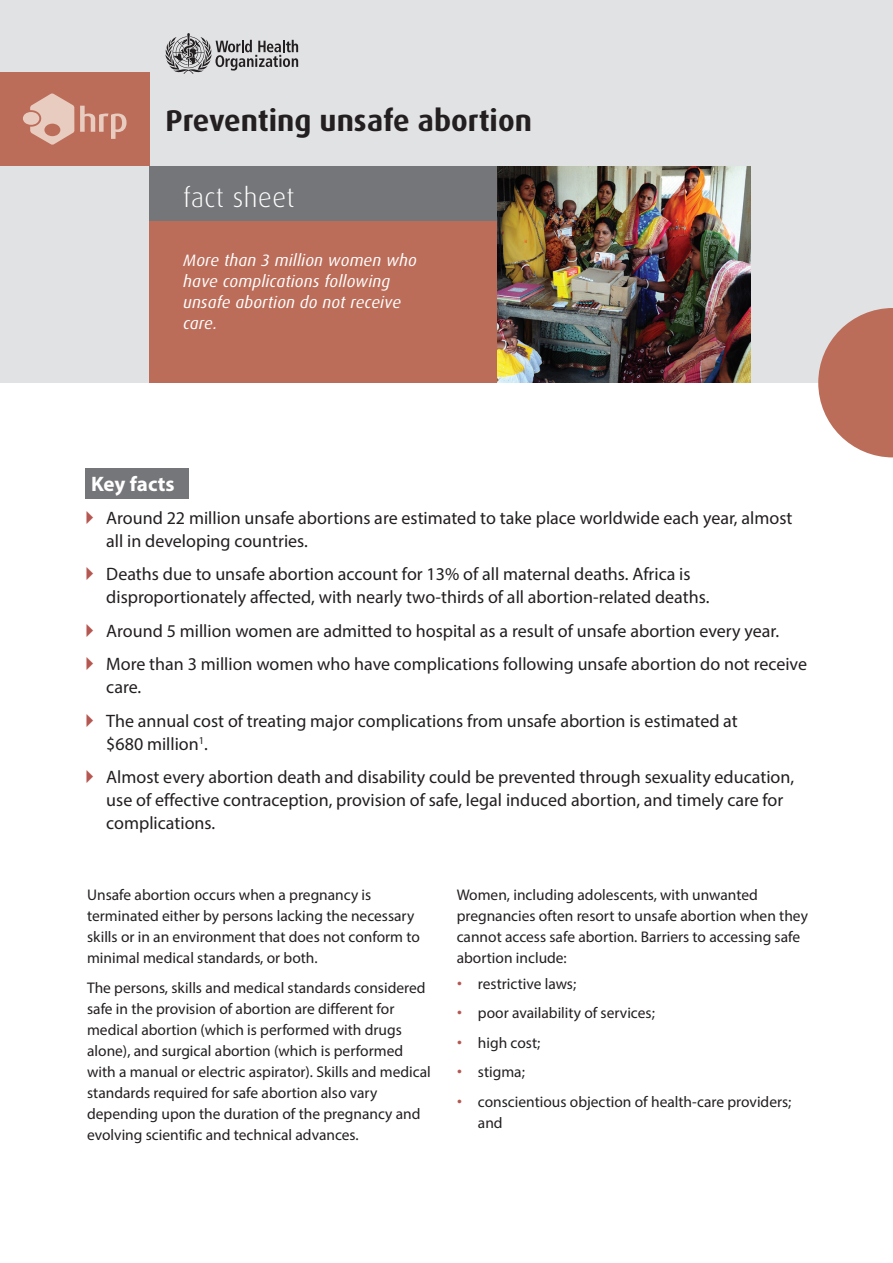
<style>
.page{position:relative;width:893px;height:1263px;background:#fff}
.page>*{position:absolute;margin:0;border:0;box-sizing:border-box;transform-origin:0 0}
.t1{font:700 30px "Dax Pro";color:#231f20}
.t2{font:300 27px "Dax Pro";letter-spacing:.02em;color:#fff}
.t3{font:700 21px "Myriad Pro";color:#fff}
.t4{font:18px/23px "Myriad Pro";color:#231f20}
.t5{font:italic 16.5px/21px "Dax Pro";letter-spacing:.01em;color:#fff}
.t6{font:15.45px/21px "Myriad Pro";color:#231f20}
.s1{font-family:"Dax Pro";font-weight:500;color:#b55751}
</style>
<div class="page">
<div style="left:0;top:0;width:893px;height:383px;background:#e1e2e4"></div>
<div style="left:149px;top:183px;width:348px;height:200px;background:#bc6d59"></div>
<div style="left:149px;top:166px;width:348px;height:55px;background:#757679"></div>
<svg style="left:818px;top:308px;width:75px;height:149px"></svg>
<div style="left:0;top:72px;width:149px;height:94px;background:#bc6d59"></div>
<div style="left:85px;top:468px;width:104px;height:30px;background:#757679"></div>
<img style="left:497px;top:166px;width:253px;height:217px">
<svg style="left:165px;top:33px;width:133px;height:41px"></svg>
<svg style="left:80px;top:106px;width:47px;height:33px"></svg>
<svg style="left:30px;top:94px;width:44px;height:51px"></svg>
<div style="left:23px;top:112px;width:16px;height:13px;background:#e9ccc0;border-radius:50%"></div>
<h1 class="t1" style="left:165px;top:101px;width:368px">Preventing unsafe abortion</h1>
<h2 class="t2" style="left:183px;top:181px;width:113px">fact sheet</h2>
<p class="t5" style="left:183px;top:250px;width:235px">More than 3 million women who have complications following unsafe abortion do not receive care.</p>
<h3 class="t3" style="left:91px;top:470px;width:85px">Key facts</h3>
<p class="t4" style="left:106px;top:506px;width:688px">Around 22 million unsafe abortions are estimated to take place worldwide each year, almost all in developing countries.</p>
<p class="t4" style="left:106px;top:562px;width:605px">Deaths due to unsafe abortion account for 13% of all maternal deaths. Africa is disproportionately affected, with nearly two-thirds of all abortion-related deaths.</p>
<p class="t4" style="left:106px;top:614px;width:702px;line-height:33.6px">Around 5 million women are admitted to hospital as a result of unsafe abortion every year.<br>More than 3 million women who have complications following unsafe abortion do not receive</p>
<p class="t4" style="left:106px;top:670px;width:633px;line-height:33.6px">care.<br>The annual cost of treating major complications from unsafe abortion is estimated at</p>
<p class="t4" style="left:106px;top:727px;width:689px;line-height:33.6px">$680 million<sup>1</sup>.<br>Almost every abortion death and disability could be prevented through sexuality education,</p>
<p class="t4" style="left:106px;top:789px;width:679px">use of effective contraception, provision of safe, legal induced abortion, and timely care for complications.</p>
<p class="t6" style="left:87px;top:884px;width:334px">Unsafe abortion occurs when a pregnancy is terminated either by persons lacking the necessary skills or in an environment that does not conform to minimal medical standards, or both.</p>
<p class="t6" style="left:87px;top:977px;width:345px">The persons, skills and medical standards considered safe in the provision of abortion are different for medical abortion (which is performed with drugs alone), and surgical abortion (which is performed with a manual or electric aspirator). Skills and medical standards required for safe abortion also vary depending upon the duration of the pregnancy and evolving scientific and technical advances.</p>
<p class="t6" style="left:457px;top:884px;width:353px">Women, including adolescents, with unwanted pregnancies often resort to unsafe abortion when they cannot access safe abortion. Barriers to accessing safe abortion include:</p>
<p class="t6" style="left:457px;top:973px;width:121px"><span class="s1">•</span> restrictive laws;</p>
<p class="t6" style="left:457px;top:1002px;width:200px"><span class="s1">•</span> poor availability of services;</p>
<p class="t6" style="left:457px;top:1032px;width:85px"><span class="s1">•</span> high cost;</p>
<p class="t6" style="left:457px;top:1061px;width:70px"><span class="s1">•</span> stigma;</p>
<p class="t6" style="left:478px;top:1091px;width:315px;text-indent:-21px"><span class="s1">•</span> conscientious objection of health-care providers; and</p>
</div>
